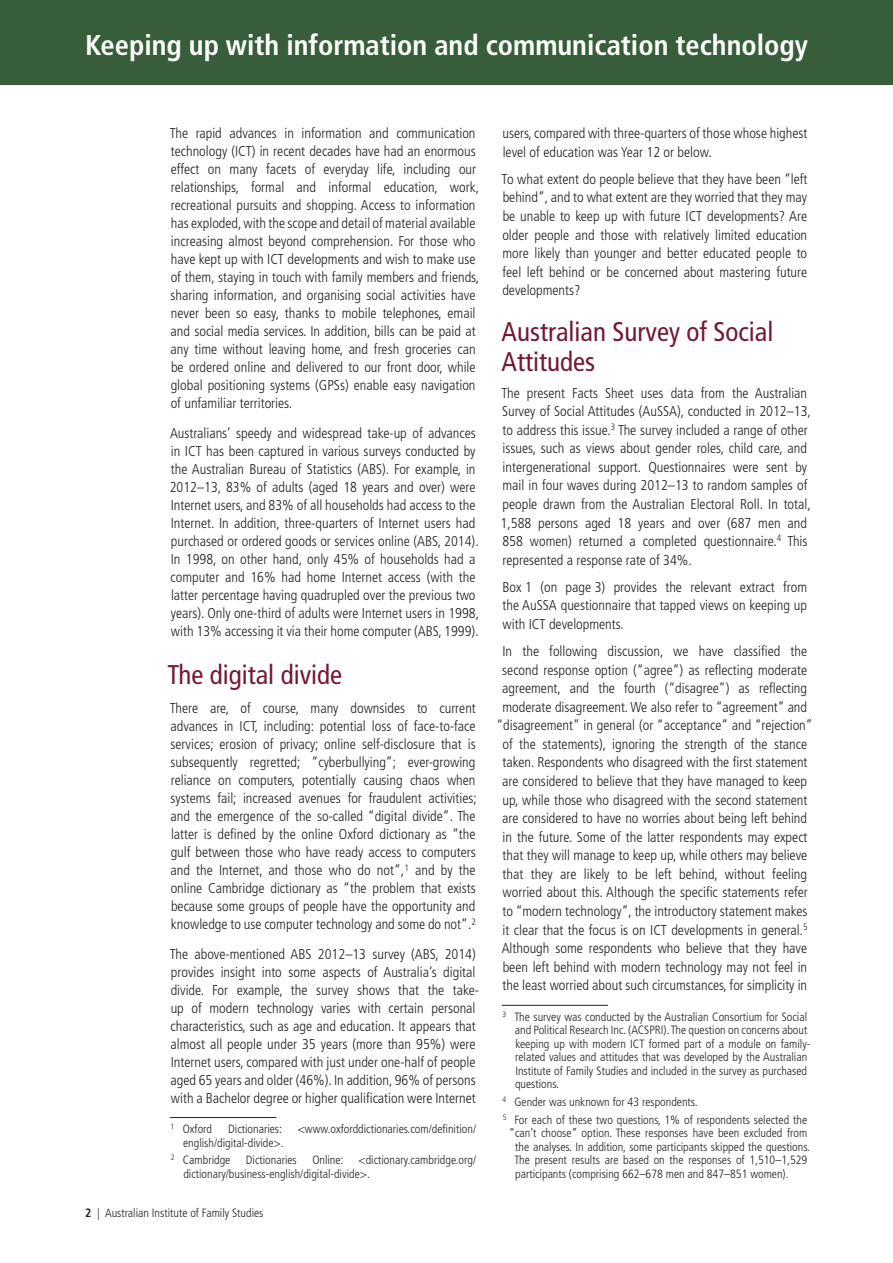
<style>
.page{position:relative;width:893px;height:1263px;background:#fff}
.page>*{position:absolute;margin:0;border:0;box-sizing:border-box;transform-origin:0 0}
.t1{font:700 condensed 28.5px "Frutiger LT Std";color:#fff}
.Heading_1{font:condensed 27px/29.1px "Frutiger LT Std";color:#731932}
.Body_Text{font:300 condensed 14.25px/18px "Frutiger LT Std";color:#231f20}
.Footnote{font:300 condensed 12px/13.5px "Frutiger LT Std";color:#231f20}
.Footnote-2{font:300 condensed 7.8px "Frutiger LT Std";color:#231f20}
.s1{font-weight:700}
</style>
<div class="page">
<div style="left:0;top:0;width:893px;height:85px;background:#375d3b"></div>
<hr style="left:502px;top:1005px;width:106px;height:1px;background:#231f20">
<hr style="left:170px;top:1117px;width:106px;height:1px;background:#231f20">
<h1 class="t1" style="left:85px;top:28px;width:724px">Keeping up with information and communication technology</h1>
<p class="Body_Text" style="left:170px;top:125px;width:311px">The rapid advances in information and communication technology (ICT) in recent decades have had an enormous effect on many facets of everyday life, including our relationships, formal and informal education, work, recreational pursuits and shopping. Access to information has exploded, with the scope and detail of material available increasing almost beyond comprehension. For those who have kept up with ICT developments and wish to make use of them, staying in touch with family members and friends, sharing information, and organising social activities have never been so easy, thanks to mobile telephones, email and social media services. In addition, bills can be paid at any time without leaving home, and fresh groceries can be ordered online and delivered to our front door, while global positioning systems (GPSs) enable easy navigation of unfamiliar territories.</p>
<p class="Body_Text" style="left:170px;top:424px;width:311px">Australians’ speedy and widespread take-up of advances in ICT has been captured in various surveys conducted by the Australian Bureau of Statistics (ABS). For example, in 2012–13, 83% of adults (aged 18 years and over) were Internet users, and 83% of all households had access to the Internet. In addition, three-quarters of Internet users had purchased or ordered goods or services online (ABS, 2014).<br>In 1998, on other hand, only 45% of households had a computer and 16% had home Internet access (with the latter percentage having quadrupled over the previous two years). Only one-third of adults were Internet users in 1998, with 13% accessing it via their home computer (ABS, 1999).</p>
<h2 class="Heading_1" style="left:167px;top:660px;width:176px">The digital divide</h2>
<p class="Body_Text" style="left:170px;top:699px;width:308px;text-align:justify">There are, of course, many downsides to current advances in ICT, including: potential loss of face-to-face services; erosion of privacy; online self-disclosure that is subsequently regretted; “cyberbullying”; ever-growing reliance on computers, potentially causing chaos when systems fail; increased avenues for fraudulent activities; and the emergence of the so-called “digital divide”. The latter is defined by the online Oxford dictionary as “the gulf between those who have ready access to computers and the Internet, and those who do not”,<sup>1</sup> and by the online Cambridge dictionary as “the problem that exists because some groups of people have the opportunity and knowledge to use computer technology and some do not”.<sup>2</sup></p>
<p class="Body_Text" style="left:170px;top:945px;width:311px">The above-mentioned ABS 2012–13 survey (ABS, 2014) provides insight into some aspects of Australia’s digital divide. For example, the survey shows that the take&shy;up of modern technology varies with certain personal characteristics, such as age and education. It appears that almost all people under 35 years (more than 95%) were Internet users, compared with just under one-half of people aged 65 years and older (46%). In addition, 96% of persons with a Bachelor degree or higher qualification were Internet</p>
<p class="Footnote-2" style="left:170px;top:1122px;width:5px">1</p>
<p class="Footnote" style="left:183px;top:1122px;width:31px">Oxford</p>
<p class="Footnote" style="left:228px;top:1122px;width:55px">Dictionaries:</p>
<p class="Footnote" style="left:298px;top:1122px;width:180px">&lt;www.oxforddictionaries.com/definition/</p>
<p class="Footnote" style="left:183px;top:1136px;width:102px">english/digital-divide&gt;.</p>
<p class="Footnote-2" style="left:171px;top:1153px;width:5px">2</p>
<p class="Footnote" style="left:183px;top:1154px;width:49px">Cambridge</p>
<p class="Footnote" style="left:246px;top:1154px;width:52px">Dictionaries</p>
<p class="Footnote" style="left:312px;top:1154px;width:33px">Online:</p>
<p class="Footnote" style="left:183px;top:1154px;width:294px;text-indent:175px">&lt;dictionary.cambridge.org/ dictionary/business-english/digital-divide&gt;.</p>
<p class="Footnote" style="left:85px;top:1206px;width:180px"><span class="s1">2</span> | Australian Institute of Family Studies</p>
<p class="Body_Text" style="left:502px;top:124px;width:307px;line-height:18.6px">users, compared with three-quarters of those whose highest level of education was Year 12 or below.</p>
<p class="Body_Text" style="left:502px;top:170px;width:307px;line-height:18.6px;text-align:justify">To what extent do people believe that they have been “left behind”, and to what extent are they worried that they may be unable to keep up with future ICT developments? Are older people and those with relatively limited education more likely than younger and better educated people to feel left behind or be concerned about mastering future developments?</p>
<h2 class="Heading_1" style="left:501px;top:318px;width:273px">Australian Survey of Social<br>Attitudes</h2>
<p class="Body_Text" style="left:501px;top:384px;width:312px;line-height:18.6px">The present Facts Sheet uses data from the Australian Survey of Social Attitudes (AuSSA), conducted in 2012–13, to address this issue.<sup>3</sup> The survey included a range of other issues, such as views about gender roles, child care, and intergenerational support. Questionnaires were sent by mail in four waves during 2012–13 to random samples of people drawn from the Australian Electoral Roll. In total, 1,588 persons aged 18 years and over (687 men and 858 women) returned a completed questionnaire.<sup>4</sup> This represented a response rate of 34%.</p>
<p class="Body_Text" style="left:502px;top:578px;width:306px;line-height:18.6px;text-align:justify">Box 1 (on page 3) provides the relevant extract from the AuSSA questionnaire that tapped views on keeping up with ICT developments.</p>
<p class="Body_Text" style="left:496px;top:642px;width:318px;line-height:18.6px;text-align:center">In the following discussion, we have classified the second response option (“agree”) as reflecting moderate agreement, and the fourth (“disagree”) as reflecting moderate disagreement. We also refer to “agreement” and “disagreement” in general (or “acceptance” and “rejection” of the statements), ignoring the strength of the stance taken. Respondents who disagreed with the first statement are considered to believe that they have managed to keep up, while those who disagreed with the second statement are considered to have no worries about being left behind in the future. Some of the latter respondents may expect that they will manage to keep up, while others may believe that they are likely to be left behind, without feeling worried about this. Although the specific statements refer to “modern technology”, the introductory statement makes<br>it clear that the focus is on ICT developments in general.<sup>5<br></sup>Although some respondents who believe that they have been left behind with modern technology may not feel in the least worried about such circumstances, for simplicity in</p>
<p class="Footnote" style="left:515px;top:1010px;width:297px;text-indent:-12px"><sup>3</sup> The survey was conducted by the Australian Consortium for Social and Political Research Inc. (ACSPRI). The question on concerns about keeping up with modern ICT formed part of a module on family&shy;related values and attitudes that was developed by the Australian Institute of Family Studies and included in the survey as purchased questions.</p>
<p class="Footnote" style="left:502px;top:1095px;width:197px"><sup>4</sup> Gender was unknown for 43 respondents.</p>
<p class="Footnote" style="left:503px;top:1113px;width:306px"><sup>5</sup> For each of these two questions, 1% of respondents selected the</p>
<p class="Footnote" style="left:509px;top:1127px;width:299px">“can’t choose” option. These responses have been excluded from</p>
<p class="Footnote" style="left:515px;top:1140px;width:296px">the analyses. In addition, some participants skipped the questions.</p>
<p class="Footnote" style="left:515px;top:1154px;width:294px">The present results are based on the responses of 1,510–1,529</p>
<p class="Footnote" style="left:515px;top:1167px;width:275px">participants (comprising 662–678 men and 847–851 women).</p>
</div>
